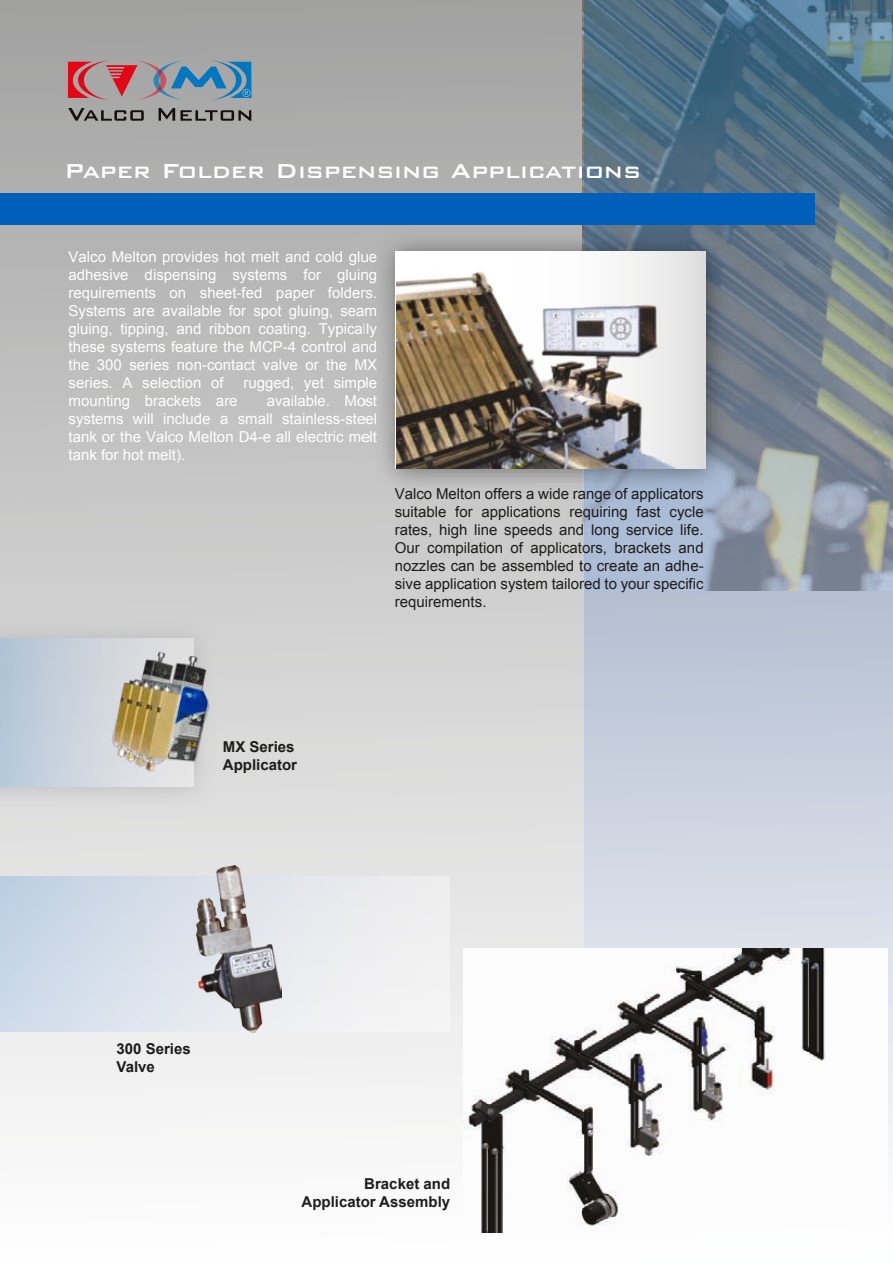
<style>
.page{position:relative;width:893px;height:1263px;background:#fff}
.page>*{position:absolute;margin:0;border:0;box-sizing:border-box;transform-origin:0 0}
.t1{font:500 27px "Bank Gothic BT";color:#fff}
.t2{font:15px/18px "Arial";color:#fff;text-align:justify}
.t3{font:15px/18px "Arial";color:#1d1d1b;text-align:justify}
.t4{font:700 15px/18px "Arial";color:#1d1d1b}
</style>
<div class="page">
<div style="left:0;top:0;width:893px;height:1263px;background:linear-gradient(to bottom,#a2a2a2,#fff)"></div>
<svg style="left:585px;top:0;width:308px;height:1263px;background:#9caab8"></svg>
<div style="left:0;top:193px;width:815px;height:32px;background:#005fb9"></div>
<svg style="left:0;top:876px;width:449px;height:155px"></svg>
<svg style="left:68px;top:108px;width:183px;height:13px;background:#7a7a78"></svg>
<svg style="left:68px;top:60px;width:183px;height:40px;background:#938795"></svg>
<img style="left:0;top:608px;width:227px;height:212px">
<div style="left:0;top:639px;width:193px;height:147px;background:linear-gradient(to right,#b7c8d8,#e5e1e0)"></div>
<img style="left:464px;top:948px;width:423px;height:284px">
<img style="left:364px;top:225px;width:375px;height:278px">
<div style="left:396px;top:251px;width:309px;height:218px;background:linear-gradient(to right,#fff,#eaeaea)"></div>
<img style="left:396px;top:270px;width:292px;height:199px">
<img style="left:197px;top:865px;width:84px;height:167px">
<img style="left:106px;top:643px;width:112px;height:142px">
<h1 class="t1" style="left:64px;top:156px;width:578px">Paper Folder Dispensing Applications</h1>
<p class="t2" style="left:69px;top:248px;width:310px">Valco Melton provides hot melt and cold glue adhesive dispensing systems for gluing requirements on sheet-fed paper folders.<br>Systems are available for spot gluing, seam gluing, tipping, and ribbon coating. Typically these systems feature the MCP-4 control and the 300 series non-contact valve or the MX series. A selection of</p>
<p class="t2" style="left:243px;top:374px;width:135px">rugged, yet simple</p>
<p class="t2" style="left:69px;top:392px;width:310px;text-indent:198px">available. Most systems will include a small stainless-steel tank or the Valco Melton D4-e all electric melt tank for hot melt).</p>
<p class="t2" style="left:69px;top:392px;width:171px">mounting brackets are</p>
<p class="t3" style="left:395px;top:485px;width:310px">Valco Melton offers a wide range of applicators suitable for applications requiring fast cycle rates, high line speeds and long service life.<br>Our compilation of applicators, brackets and nozzles can be assembled to create an adhe&shy;sive application system tailored to your specific requirements.</p>
<p class="t4" style="left:223px;top:738px;width:76px">MX Series<br>Applicator</p>
<p class="t4" style="left:117px;top:1040px;width:76px">300 Series<br>Valve</p>
<p class="t4" style="left:301px;top:1175px;width:150px;text-align:right">Bracket and<br>Applicator Assembly</p>
</div>
